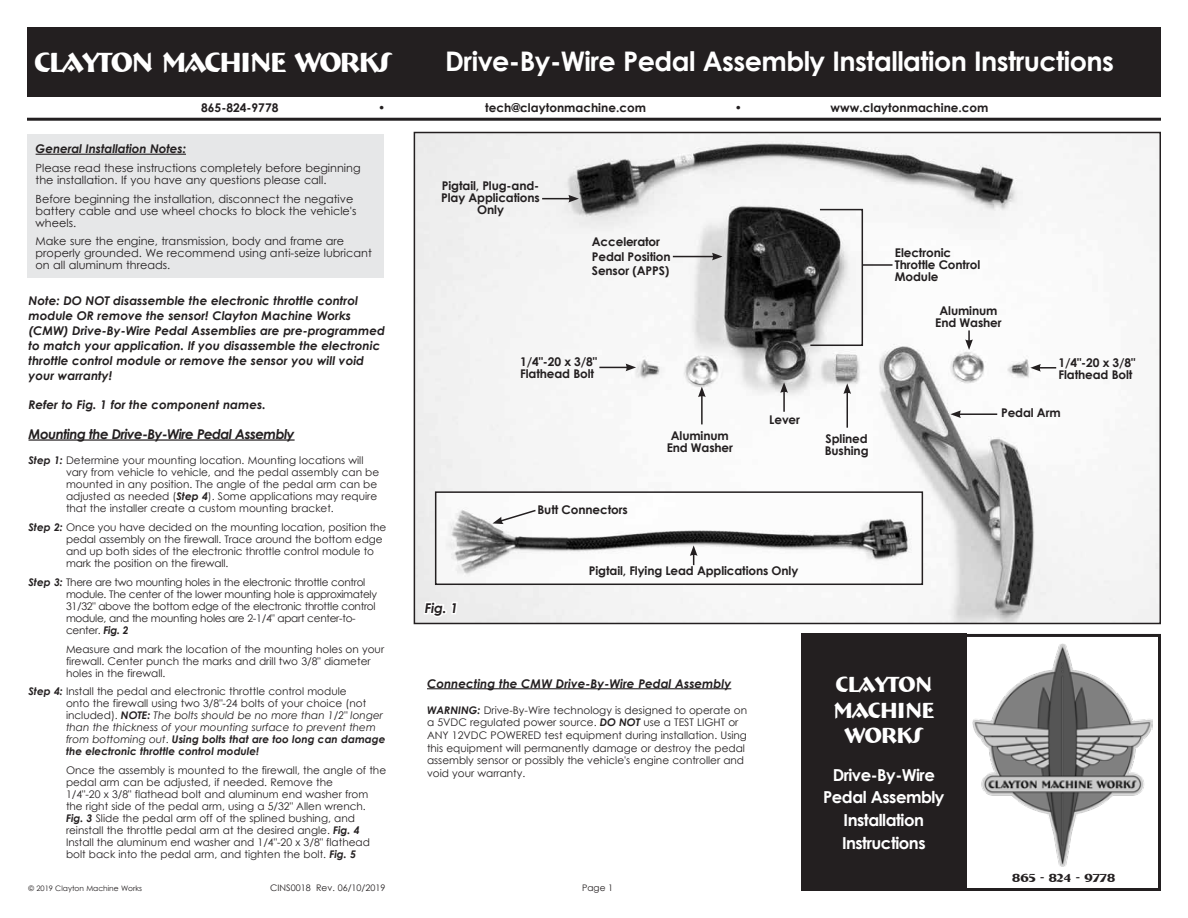
<style>
.page{position:relative;width:1188px;height:918px;background:#fff}
.page>*{position:absolute;margin:0;border:0;box-sizing:border-box;transform-origin:0 0}
.t1{font:700 28.5px "Bremen BT";letter-spacing:-.05em;color:#fff}
.t2{font:700 27px "Century Gothic";letter-spacing:-.02em;color:#fff}
.t3{font:700 22.5px/25.5px "Bremen BT";letter-spacing:-.03em;color:#fff;text-align:center}
.t4{font:700 16.5px/22.5px "Century Gothic";letter-spacing:-.03em;color:#fff;text-align:center}
.t5{font:italic 700 13.5px "Century Gothic";letter-spacing:-.04em;color:#231f20}
.t6{font:italic 700 12px/15px "Century Gothic";color:#231f20}
.t7{font:700 12px/12px "Century Gothic";letter-spacing:-.01em;color:#231f20}
.t8{font:700 12px "Bremen BT";color:#231f20}
.t9{font:11.25px/12px "Century Gothic";color:#231f20}
.t10{font:10.5px/12px "Century Gothic";color:#231f20}
.t11{font:10.5px/12px "Century Gothic";letter-spacing:-.025em;color:#231f20}
.t12{font:9px "Century Gothic";color:#231f20}
.t13{font:7.5px "Century Gothic";color:#231f20}
.s1{font-weight:700;font-style:italic}
.s2{font-style:italic}
</style>
<div class="page">
<img style="left:417px;top:135px;width:741px;height:486px">
<div style="left:414px;top:132px;width:747px;height:492px;border:2px solid #231f20"></div>
<hr style="left:29px;top:439px;width:266px;height:2px;background:#231f20">
<hr style="left:427px;top:688px;width:304px;height:1px;background:#231f20">
<svg style="left:422px;top:599px;width:38px;height:21px"></svg>
<svg style="left:809px;top:208px;width:55px;height:139px"></svg>
<hr style="left:862px;top:264px;width:31px;height:2px;background:#231f20">
<svg style="left:965px;top:330px;width:8px;height:20px"></svg>
<hr style="left:847px;top:392px;width:1px;height:36px;background:#231f20">
<svg style="left:843px;top:383px;width:8px;height:11px"></svg>
<hr style="left:783px;top:391px;width:2px;height:21px;background:#231f20">
<svg style="left:780px;top:382px;width:8px;height:11px"></svg>
<svg style="left:599px;top:364px;width:37px;height:7px"></svg>
<svg style="left:542px;top:195px;width:37px;height:8px"></svg>
<hr style="left:673px;top:256px;width:41px;height:1px;background:#231f20">
<svg style="left:712px;top:253px;width:11px;height:7px"></svg>
<svg style="left:1030px;top:364px;width:26px;height:8px"></svg>
<hr style="left:959px;top:413px;width:38px;height:2px;background:#231f20">
<svg style="left:950px;top:410px;width:11px;height:8px"></svg>
<hr style="left:701px;top:395px;width:2px;height:29px;background:#231f20">
<svg style="left:698px;top:387px;width:8px;height:10px"></svg>
<div style="left:27px;top:27px;width:1134px;height:69px;background:#231f20"></div>
<hr style="left:27px;top:118px;width:1134px;height:3px;background:#231f20">
<div style="left:27px;top:135px;width:356px;height:143px;background:#e6e7e8"></div>
<hr style="left:36px;top:154px;width:150px;height:1px;background:#231f20">
<img style="left:973px;top:643px;width:179px;height:223px">
<div style="left:801px;top:634px;width:360px;height:257px;border:3px solid #231f20"></div>
<div style="left:801px;top:634px;width:165px;height:257px;background:#231f20"></div>
<img style="left:438px;top:494px;width:482px;height:88px">
<div style="left:435px;top:491px;width:488px;height:94px;border:2px solid #231f20"></div>
<svg style="left:690px;top:545px;width:8px;height:20px"></svg>
<svg style="left:492px;top:509px;width:45px;height:15px"></svg>
<h1 class="t1" style="left:34px;top:44px;width:359px">CLAYTON MACHINE WORKS</h1>
<h2 class="t2" style="left:445px;top:41px;width:670px">Drive-By-Wire Pedal Assembly Installation Instructions</h2>
<p class="t7" style="left:201px;top:101px;width:79px">865-824-9778</p>
<p class="t7" style="left:378px;top:101px;width:9px">•</p>
<p class="t7" style="left:485px;top:101px;width:162px">tech@claytonmachine.com</p>
<p class="t7" style="left:735px;top:101px;width:9px">•</p>
<p class="t7" style="left:831px;top:101px;width:159px">www.claytonmachine.com</p>
<p class="t6" style="left:36px;top:141px;width:152px">General Installation Notes:</p>
<p class="t9" style="left:36px;top:162px;width:326px">Please read these instructions completely before beginning the installation. If you have any questions please call.</p>
<p class="t9" style="left:36px;top:192px;width:322px">Before beginning the installation, disconnect the negative battery cable and use wheel chocks to block the vehicle's wheels.</p>
<p class="t9" style="left:36px;top:235px;width:338px">Make sure the engine, transmission, body and frame are properly grounded. We recommend using anti-seize lubricant on all aluminum threads.</p>
<p class="t6" style="left:29px;top:293px;width:358px">Note: DO NOT disassemble the electronic throttle control module OR remove the sensor! Clayton Machine Works (CMW) Drive-By-Wire Pedal Assemblies are pre-programmed to match your application. If you disassemble the electronic throttle control module or remove the sensor you will void your warranty!</p>
<p class="t6" style="left:29px;top:396px;width:239px">Refer to Fig. 1 for the component names.</p>
<p class="t5" style="left:29px;top:424px;width:268px">Mounting the Drive-By-Wire Pedal Assembly</p>
<p class="t10" style="left:66px;top:454px;width:315px;text-indent:-37px"><span class="s1">Step 1:</span> Determine your mounting location. Mounting locations will vary from vehicle to vehicle, and the pedal assembly can be mounted in any position. The angle of the pedal arm can be adjusted as needed (<span class="s1">Step 4</span>). Some applications may require that the installer create a custom mounting bracket.</p>
<p class="t10" style="left:66px;top:521px;width:322px;text-indent:-37px"><span class="s1">Step 2:</span> Once you have decided on the mounting location, position the pedal assembly on the firewall. Trace around the bottom edge and up both sides of the electronic throttle control module to mark the position on the firewall.</p>
<p class="t11" style="left:66px;top:576px;width:313px;text-indent:-37px"><span class="s1">Step 3:</span> There are two mounting holes in the electronic throttle control module. The center of the lower mounting hole is approximately 31/32" above the bottom edge of the electronic throttle control module, and the mounting holes are 2-1/4" apart center-to&shy;center. <span class="s1">Fig. 2</span></p>
<p class="t10" style="left:66px;top:643px;width:320px">Measure and mark the location of the mounting holes on your firewall. Center punch the marks and drill two 3/8" diameter holes in the firewall.</p>
<p class="t10" style="left:66px;top:685px;width:321px;text-indent:-37px"><span class="s1">Step 4:</span> Install the pedal and electronic throttle control module<br>onto the firewall using two 3/8"-24 bolts of your choice (not included). <span class="s1">NOTE:</span> <span class="s2">The bolts should be no more than 1/2" longer than the thickness of your mounting surface to prevent them from bottoming out</span>. <span class="s1">Using bolts that are too long can damage the electronic throttle control module!</span></p>
<p class="t10" style="left:66px;top:764px;width:322px">Once the assembly is mounted to the firewall, the angle of the pedal arm can be adjusted, if needed. Remove the<br>1/4"-20 x 3/8" flathead bolt and aluminum end washer from the right side of the pedal arm, using a 5/32" Allen wrench.<br><span class="s1">Fig. 3</span> Slide the pedal arm off of the splined bushing, and reinstall the throttle pedal arm at the desired angle. <span class="s1">Fig. 4<br></span>Install the aluminum end washer and 1/4"-20 x 3/8" flathead bolt back into the pedal arm, and tighten the bolt. <span class="s1">Fig. 5</span></p>
<p class="t7" style="left:441px;top:179px;width:100px;text-align:center">Pigtail, Plug-and-<br>Play Applications<br>Only</p>
<p class="t7" style="left:592px;top:234px;width:80px;line-height:14.4px">Accelerator<br>Pedal Position<br>Sensor (APPS)</p>
<p class="t7" style="left:895px;top:246px;width:87px">Electronic<br>Throttle Control<br>Module</p>
<p class="t7" style="left:935px;top:304px;width:68px;text-align:center">Aluminum<br>End Washer</p>
<p class="t7" style="left:520px;top:355px;width:78px">1/4"-20 x 3/8"<br>Flathead Bolt</p>
<p class="t7" style="left:1059px;top:356px;width:78px">1/4"-20 x 3/8"<br>Flathead Bolt</p>
<p class="t7" style="left:537px;top:503px;width:92px">Butt Connectors</p>
<p class="t7" style="left:667px;top:429px;width:68px;text-align:center">Aluminum<br>End Washer</p>
<p class="t7" style="left:769px;top:413px;width:32px">Lever</p>
<p class="t5" style="left:425px;top:598px;width:35px">Fig. 1</p>
<p class="t7" style="left:589px;top:565px;width:211px">Pigtail, Flying Lead Applications Only</p>
<p class="t6" style="left:427px;top:675px;width:306px">Connecting the CMW Drive-By-Wire Pedal Assembly</p>
<p class="t10" style="left:427px;top:704px;width:322px;line-height:12.6px"><span class="s1">WARNING:</span> Drive-By-Wire technology is designed to operate on a 5VDC regulated power source. <span class="s1">DO NOT</span> use a TEST LIGHT or ANY 12VDC POWERED test equipment during installation. Using this equipment will permanently damage or destroy the pedal assembly sensor or possibly the vehicle's engine controller and void your warranty.</p>
<p class="t7" style="left:825px;top:432px;width:45px">Splined<br>Bushing</p>
<h3 class="t3" style="left:833px;top:672px;width:102px">CLAYTON<br>MACHINE<br>WORKS</h3>
<h3 class="t4" style="left:823px;top:763px;width:123px">Drive-By-Wire<br>Pedal Assembly<br>Installation<br>Instructions</h3>
<p class="t7" style="left:1001px;top:406px;width:61px">Pedal Arm</p>
<p class="t8" style="left:1012px;top:870px;width:105px">865 - 824 - 9778</p>
<p class="t13" style="left:29px;top:883px;width:115px">© 2019 Clayton Machine Works</p>
<p class="t12" style="left:582px;top:881px;width:33px">Page 1</p>
<p class="t12" style="left:270px;top:882px;width:117px">CINS0018 Rev. 06/10/2019</p>
</div>
